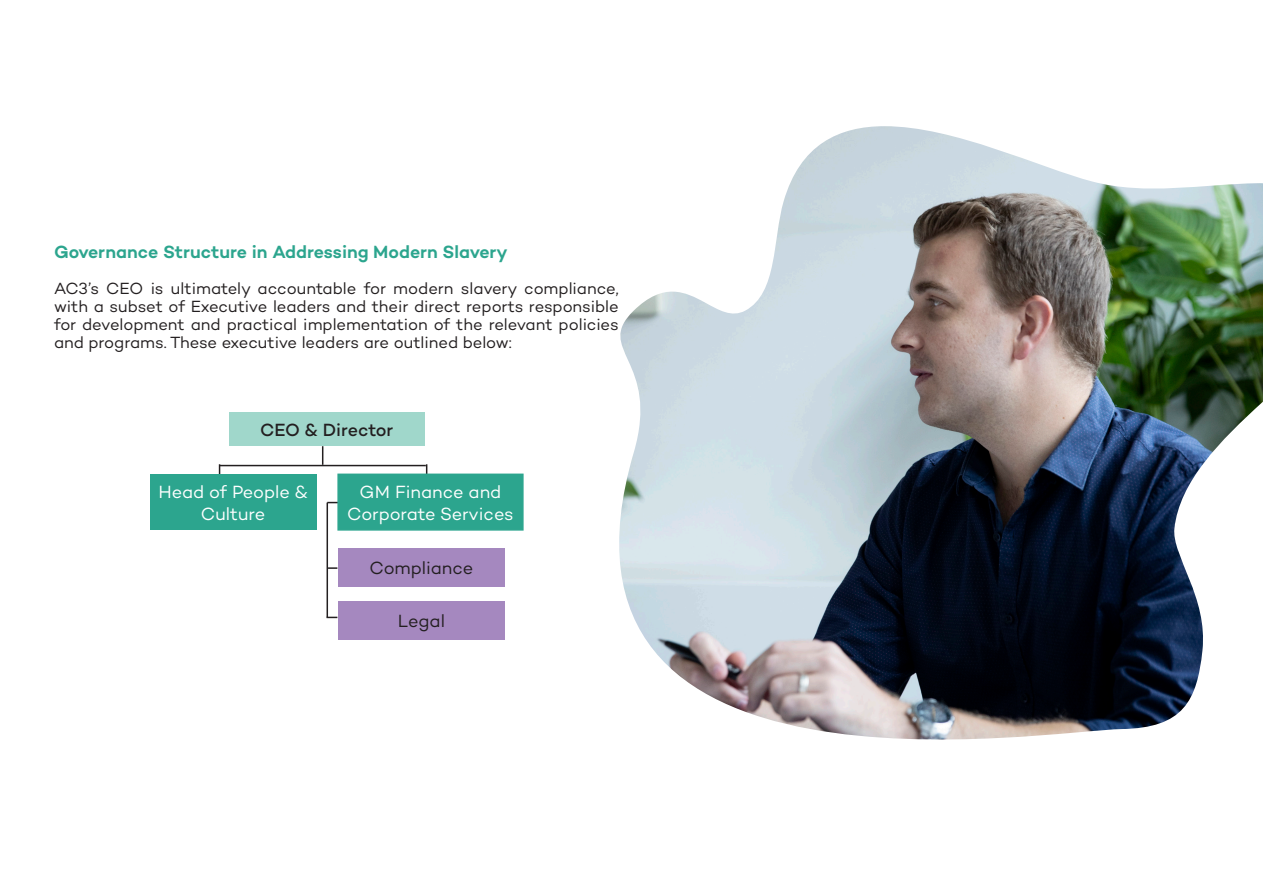
<style>
.page{position:relative;width:1263px;height:893px;background:#fff}
.page>*{position:absolute;margin:0;border:0;box-sizing:border-box;transform-origin:0 0}
.t1{font:18px/21.6px "Campton";color:#fff;text-align:center}
.t2{font:600 18px "Campton";color:#2ca58e}
.t3{font:18px "Campton";color:#231f20}
.t4{font:500 18px "Campton";color:#231f20}
.t5{font:16.5px/18px "Campton";letter-spacing:-.005em;color:#231f20;text-align:justify}
</style>
<div class="page">
<img style="left:619px;top:126px;width:644px;height:614px">
<div style="left:229px;top:412px;width:195px;height:34px;background:#a0d7cb"></div>
<div style="left:150px;top:474px;width:166px;height:56px;background:#2ca58e"></div>
<div style="left:337px;top:474px;width:187px;height:57px;background:#2ca58e;border:2px solid #2ca58e"></div>
<div style="left:338px;top:601px;width:167px;height:39px;background:#a588bf"></div>
<div style="left:338px;top:548px;width:167px;height:38px;background:#a588bf"></div>
<hr style="left:220px;top:465px;width:206px;height:1px;background:#231f20">
<hr style="left:327px;top:503px;width:1px;height:114px;background:#231f20">
<svg style="left:328px;top:567px;width:9px;height:2px"></svg>
<svg style="left:322px;top:446px;width:1px;height:19px"></svg>
<p class="t2" style="left:54px;top:241px;width:455px">Governance Structure in Addressing Modern Slavery</p>
<p class="t5" style="left:54px;top:279px;width:566px">AC3’s CEO is ultimately accountable for modern slavery compliance, with a subset of Executive leaders and their direct reports responsible for development and practical implementation of the relevant policies and programs. These executive leaders are outlined below:</p>
<p class="t4" style="left:260px;top:419px;width:135px">CEO &amp; Director</p>
<p class="t1" style="left:158px;top:481px;width:151px">Head of People &amp;<br>Culture</p>
<p class="t1" style="left:347px;top:481px;width:168px">GM Finance and<br>Corporate Services</p>
<p class="t3" style="left:370px;top:557px;width:105px">Compliance</p>
<p class="t3" style="left:398px;top:610px;width:49px">Legal</p>
</div>
